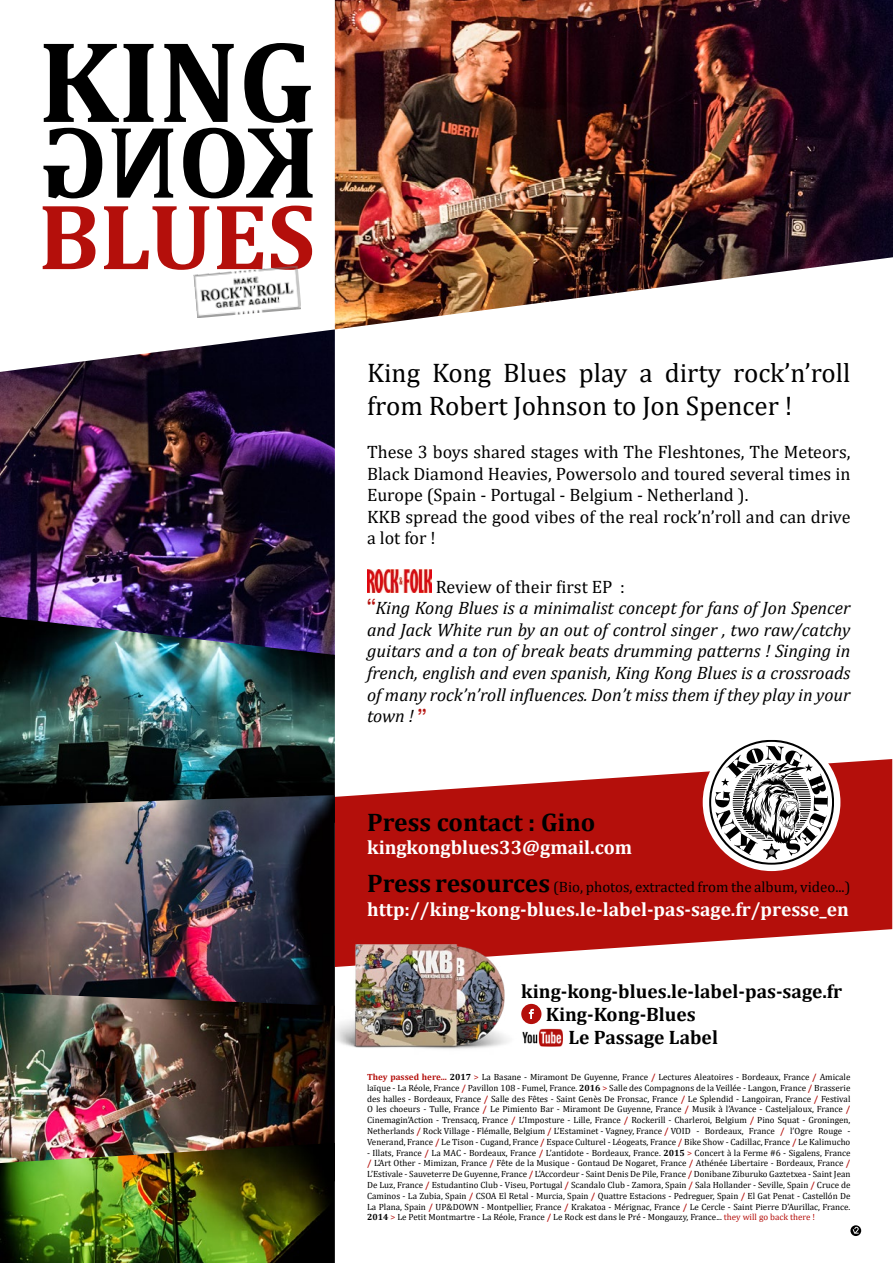
<style>
.page{position:relative;width:893px;height:1263px;background:#fff}
.page>*{position:absolute;margin:0;border:0;box-sizing:border-box;transform-origin:0 0}
.t1{font:700 117px "Cambria";color:#000}
.t2{font:700 94.2px "Cambria";color:#b40f0b}
.t3{font:27px/32.4px "Cambria";color:#000}
.t4{font:700 25.5px "Cambria";color:#000}
.t5{font:700 19.5px "Cambria";color:#fff}
.t6{font:700 19.5px "Cambria";color:#000}
.t7{font:italic 18px/21.6px "Cambria";color:#000}
.t8{font:18px/21.6px "Cambria";color:#000}
.t9{font:15px "Cambria";color:#000}
.t10{font:9px/10.8px "Cambria";color:#000;text-align:justify}
.s1{font-style:normal}
.s2{font-family:"Tekton Pro";font-weight:700;font-style:normal;font-stretch:condensed;font-size:27px;color:#b40f0b}
.s3{font-weight:700;font-size:25.5px}
.s4{font-weight:700;color:#b40f0b}
.s5{font-weight:700}
.s6{color:#b40f0b}
</style>
<div class="page">
<svg style="left:335px;top:759px;width:557px;height:196px;fill:#b40f0b"></svg>
<img style="left:335px;top:0;width:558px;height:329px">
<img style="left:0;top:329px;width:335px;height:288px">
<img style="left:367px;top:569px;width:65px;height:24px">
<svg style="left:521px;top:1004px;width:20px;height:20px"></svg>
<img style="left:522px;top:1028px;width:41px;height:19px">
<img style="left:0;top:617px;width:335px;height:178px">
<img style="left:0;top:795px;width:335px;height:198px">
<img style="left:193px;top:266px;width:108px;height:52px">
<img style="left:0;top:993px;width:335px;height:150px">
<img style="left:0;top:1143px;width:335px;height:120px">
<div style="left:703px;top:733px;width:137px;height:138px;background:#fff;border-radius:50%"></div>
<svg style="left:709px;top:740px;width:125px;height:125px"></svg>
<img style="left:335px;top:940px;width:184px;height:109px">
<svg style="left:850px;top:1225px;width:11px;height:11px"></svg>
<h1 class="t1" style="left:38px;top:-1px;width:277px">KING</h1>
<h2 class="t2" style="left:38px;top:170px;width:279px">BLUES</h2>
<h3 class="t3" style="left:367px;top:357px;width:485px">King Kong Blues play a dirty rock’n’roll from Robert Johnson to Jon Spencer !</h3>
<p class="t8" style="left:367px;top:441px;width:485px">These 3 boys shared stages with The Fleshtones, The Meteors, Black Diamond Heavies, Powersolo and toured several times in Europe (Spain - Portugal - Belgium - Netherland ).<br>KKB spread the good vibes of the real rock’n’roll and can drive a lot for !</p>
<p class="t7" style="left:367px;top:575px;width:485px;text-indent:69px"><span class="s1">Review of their first EP :<br></span><span class="s2">‘‘</span>King Kong Blues is a minimalist concept for fans of Jon Spencer and Jack White run by an out of control singer , two raw/catchy guitars and a ton of break beats drumming patterns ! Singing in french, english and even spanish, King Kong Blues is a crossroads of many rock’n’roll influences. Don’t miss them if they play in your town ! <span class="s2">’’</span></p>
<h3 class="t4" style="left:367px;top:804px;width:230px">Press contact : Gino</h3>
<h3 class="t5" style="left:367px;top:834px;width:267px">kingkongblues33@gmail.com</h3>
<h3 class="t9" style="left:367px;top:878px;width:485px"><span class="s3">Press resources</span> (Bio, photos, extracted from the album, video...)</h3>
<h3 class="t5" style="left:367px;top:895px;width:483px">http://king-kong-blues.le-label-pas-sage.fr/presse_en</h3>
<h3 class="t6" style="left:521px;top:977px;width:322px">king-kong-blues.le-label-pas-sage.fr</h3>
<h3 class="t6" style="left:546px;top:1000px;width:152px">King-Kong-Blues</h3>
<h3 class="t6" style="left:568px;top:1024px;width:151px">Le Passage Label</h3>
<p class="t10" style="left:367px;top:1071px;width:485px"><span class="s4">They passed here...</span> <span class="s5">2017</span> <span class="s6">&gt;</span> La Basane - Miramont De Guyenne, France <span class="s4">/</span> Lectures Aleatoires - Bordeaux, France <span class="s4">/</span> Amicale laïque - La Réole, France <span class="s4">/</span> Pavillon 108 - Fumel, France. <span class="s5">2016</span> <span class="s6">&gt;</span> Salle des Compagnons de la Veillée - Langon, France <span class="s4">/</span> Brasserie des halles - Bordeaux, France <span class="s4">/</span> Salle des Fêtes - Saint Genès De Fronsac, France <span class="s4">/</span> Le Splendid - Langoiran, France <span class="s4">/</span> Festival O les choeurs - Tulle, France <span class="s4">/</span> Le Pimiento Bar - Miramont De Guyenne, France <span class="s4">/</span> Musik à l’Avance - Casteljaloux, France <span class="s4">/ </span>Cinemagin’Action - Trensacq, France <span class="s4">/</span> L’Imposture - Lille, France <span class="s4">/</span> Rockerill - Charleroi, Belgium <span class="s4">/</span> Pino Squat - Groningen, Netherlands <span class="s4">/</span> Rock Village - Flémalle, Belgium <span class="s4">/</span> L’Estaminet - Vagney, France <span class="s4">/</span> VOID - Bordeaux, France <span class="s4">/</span> l’Ogre Rouge - Venerand, France <span class="s4">/</span> Le Tison - Cugand, France <span class="s4">/</span> Espace Culturel - Léogeats, France <span class="s4">/</span> Bike Show - Cadillac, France <span class="s4">/</span> Le Kalimucho</p>
<p class="t10" style="left:367px;top:1147px;width:485px">- Illats, France <span class="s4">/</span> La MAC - Bordeaux, France <span class="s4">/</span> L’antidote - Bordeaux, France. <span class="s5">2015</span> <span class="s6">&gt;</span> Concert à la Ferme #6 - Sigalens, France <span class="s4">/</span> L’Art Other - Mimizan, France <span class="s4">/</span> Fête de la Musique - Gontaud De Nogaret, France <span class="s4">/</span> Athénée Libertaire - Bordeaux, France <span class="s4">/ </span>L’Estivale - Sauveterre De Guyenne, France <span class="s4">/</span> L’Accordeur - Saint Denis De Pile, France <span class="s4">/</span> Donibane Ziburuko Gaztetxea - Saint Jean De Luz, France <span class="s4">/</span> Estudantino Club - Viseu, Portugal <span class="s4">/</span> Scandalo Club - Zamora, Spain <span class="s4">/</span> Sala Hollander - Seville, Spain <span class="s4">/</span> Cruce de Caminos - La Zubia, Spain <span class="s4">/</span> CSOA El Retal - Murcia, Spain <span class="s4">/</span> Quattre Estacions - Pedreguer, Spain <span class="s4">/</span> El Gat Penat - Castellón De La Plana, Spain <span class="s4">/</span> UP&amp;DOWN - Montpellier, France <span class="s4">/</span> Krakatoa - Mérignac, France <span class="s4">/</span> Le Cercle - Saint Pierre D’Aurillac, France.<br><span class="s5">2014</span> <span class="s6">&gt;</span> Le Petit Montmartre - La Réole, France <span class="s4">/</span> Le Rock est dans le Pré - Mongauzy, France... <span class="s6">they will go back there !</span></p>
</div>
